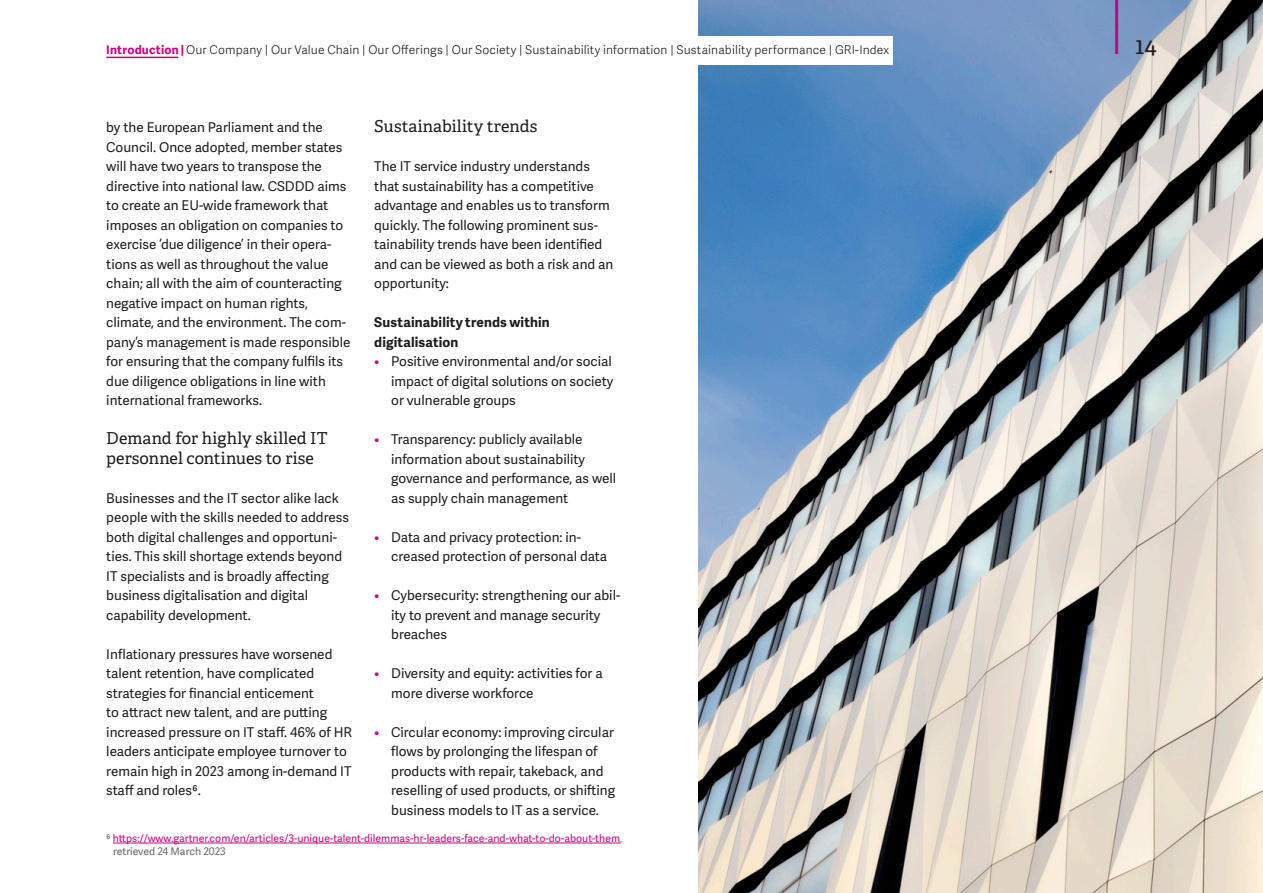
<style>
.page{position:relative;width:1263px;height:893px;background:#fff}
.page>*{position:absolute;margin:0;border:0;box-sizing:border-box;transform-origin:0 0}
.t1{font:24px "Adelle";color:#231f20}
.Rubrik_2{font:16.5px/19.5px "Adelle";letter-spacing:.005em;color:#1d1c1b}
.Brödtext_1{font:13.5px/19.5px "Adelle Sans";color:#1d1c1b}
.Rubrik_3{font:700 13.5px "Adelle Sans";letter-spacing:.01em;color:#1d1c1b}
.t2{font:300 12px "Adelle Sans";letter-spacing:.015em;color:#1d1c1b}
.Källhänvisning{font:10.5px/12.6px "Adelle Sans";color:#cb0084}
.s1{font-weight:700;color:#cb0084}
.s2{color:#cb0084}
.s3{color:#676766}
</style>
<div class="page">
<img style="left:698px;top:0;width:565px;height:893px">
<hr style="left:113px;top:843px;width:507px;height:1px;background:#cb0084">
<div style="left:92px;top:36px;width:801px;height:29px;background:#fff"></div>
<hr style="left:1115px;top:0;width:3px;height:54px;background:#cb0084">
<hr style="left:106px;top:57px;width:72px;height:1px;background:#cb0084">
<p class="t2" style="left:106px;top:41px;width:784px"><span class="s1">Introduction |</span> Our Company | Our Value Chain | Our Offerings | Our Society | Sustainability information | Sustainability performance | GRI-Index</p>
<h1 class="t1" style="left:1135px;top:31px;width:23px">14</h1>
<p class="Rubrik_2" style="left:374px;top:117px;width:165px">Sustainability trends</p>
<p class="Brödtext_1" style="left:374px;top:156px;width:241px">The IT service industry understands that sustainability has a competitive advantage and enables us to transform quickly. The following prominent sus&shy;tainability trends have been identified and can be viewed as both a risk and an opportunity:</p>
<p class="Rubrik_3" style="left:374px;top:312px;width:177px">Sustainability trends within</p>
<p class="Rubrik_3" style="left:374px;top:332px;width:86px">digitalisation</p>
<p class="Brödtext_1" style="left:391px;top:351px;width:224px;text-align:justify;text-indent:-17px"><span class="s2">•</span> Positive environmental and/or social impact of digital solutions on society or vulnerable groups</p>
<p class="Brödtext_1" style="left:391px;top:429px;width:227px;text-indent:-17px"><span class="s2">•</span> Transparency: publicly available information about sustainability governance and performance, as well as supply chain management</p>
<p class="Brödtext_1" style="left:391px;top:527px;width:217px;text-indent:-17px"><span class="s2">•</span> Data and privacy protection: in&shy;creased protection of personal data</p>
<p class="Brödtext_1" style="left:391px;top:585px;width:231px;text-indent:-17px"><span class="s2">•</span> Cybersecurity: strengthening our abil&shy;ity to prevent and manage security breaches</p>
<p class="Brödtext_1" style="left:391px;top:663px;width:213px;text-indent:-17px"><span class="s2">•</span> Diversity and equity: activities for a more diverse workforce</p>
<p class="Brödtext_1" style="left:391px;top:722px;width:225px;text-indent:-17px"><span class="s2">•</span> Circular economy: improving circular flows by prolonging the lifespan of products with repair, takeback, and reselling of used products, or shifting business models to IT as a service.</p>
<p class="Källhänvisning" style="left:113px;top:832px;width:511px;text-indent:-7px"><span class="s3">6</span> https://www.gartner.com/en/articles/3-unique-talent-dilemmas-hr-leaders-face-and-what-to-do-about-them<span class="s3">, retrieved 24 March 2023</span></p>
<p class="Brödtext_1" style="left:106px;top:117px;width:246px">by the European Parliament and the Council. Once adopted, member states will have two years to transpose the directive into national law. CSDDD aims to create an EU-wide framework that imposes an obligation on companies to exercise ‘due diligence’ in their opera&shy;tions as well as throughout the value chain; all with the aim of counteracting negative impact on human rights, climate, and the environment. The com&shy;pany’s management is made responsible for ensuring that the company fulfils its due diligence obligations in line with international frameworks.</p>
<p class="Rubrik_2" style="left:106px;top:429px;width:223px">Demand for highly skilled IT personnel continues to rise</p>
<p class="Brödtext_1" style="left:106px;top:488px;width:244px">Businesses and the IT sector alike lack people with the skills needed to address both digital challenges and opportuni&shy;ties. This skill shortage extends beyond IT specialists and is broadly affecting business digitalisation and digital capability development.</p>
<p class="Brödtext_1" style="left:106px;top:644px;width:247px">Inflationary pressures have worsened talent retention, have complicated strategies for financial enticement<br>to attract new talent, and are putting increased pressure on IT staff. 46% of HR leaders anticipate employee turnover to remain high in 2023 among in-demand IT staff and roles6.</p>
</div>
